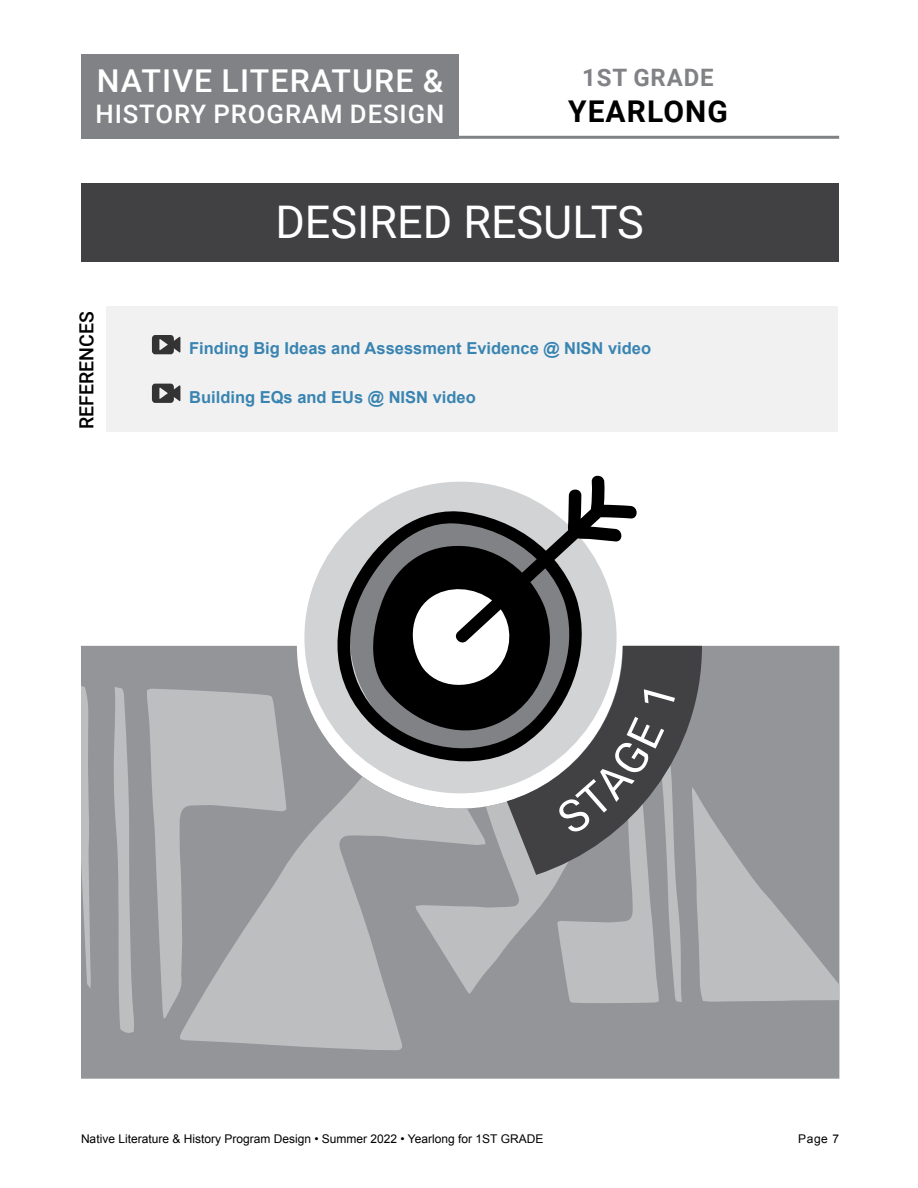
<style>
.page{position:relative;width:918px;height:1188px;background:#fff}
.page>*{position:absolute;margin:0;border:0;box-sizing:border-box;transform-origin:0 0}
.t1{font:45px "Roboto";color:#fff}
.t2{font:500 31.5px "Roboto";letter-spacing:.035em;color:#fff}
.t3{font:700 30px "Roboto";letter-spacing:.035em;color:#000}
.t4{font:500 25.5px "Roboto";letter-spacing:.035em;color:#fff}
.t5{font:700 24px "Roboto";letter-spacing:.035em;color:#808285}
.t6{font:500 19.5px "Roboto";color:#000}
.t7{font:700 16.5px "Arial";color:#3984b1}
.t8{font:12px "Arial";color:#000}
</style>
<div class="page">
<div style="left:81px;top:54px;width:378px;height:85px;background:#808285"></div>
<hr style="left:81px;top:136px;width:758px;height:3px;background:#808285">
<svg style="left:328px;top:475px;width:311px;height:171px"></svg>
<div style="left:81px;top:183px;width:757px;height:79px;background:#414042"></div>
<svg style="left:81px;top:646px;width:758px;height:433px;fill:#939598"></svg>
<svg style="left:81px;top:685px;width:758px;height:366px;fill:#939598"></svg>
<svg style="left:507px;top:646px;width:195px;height:229px"></svg>
<svg style="left:559px;top:689px;width:116px;height:143px"></svg>
<div style="left:106px;top:306px;width:732px;height:125px;background:#f1f1f2"></div>
<svg style="left:152px;top:335px;width:28px;height:19px"></svg>
<svg style="left:152px;top:384px;width:28px;height:19px"></svg>
<h2 class="t2" style="left:97px;top:59px;width:348px">NATIVE LITERATURE &amp;</h2>
<h3 class="t4" style="left:96px;top:96px;width:350px">HISTORY PROGRAM DESIGN</h3>
<h3 class="t5" style="left:582px;top:60px;width:133px">1ST GRADE</h3>
<h3 class="t3" style="left:568px;top:90px;width:161px">YEARLONG</h3>
<h3 class="t6" style="left:73px;top:429px;width:119px;rotate:-90deg">REFERENCES</h3>
<h1 class="t1" style="left:275px;top:190px;width:370px">DESIRED RESULTS</h1>
<h3 class="t7" style="left:189px;top:338px;width:463px">Finding Big Ideas and Assessment Evidence @ NISN video</h3>
<h3 class="t7" style="left:189px;top:386px;width:288px">Building EQs and EUs @ NISN video</h3>
<p class="t8" style="left:81px;top:1131px;width:464px">Native Literature &amp; History Program Design • Summer 2022 • Yearlong for 1ST GRADE</p>
<p class="t8" style="left:798px;top:1131px;width:43px">Page 7</p>
</div>
